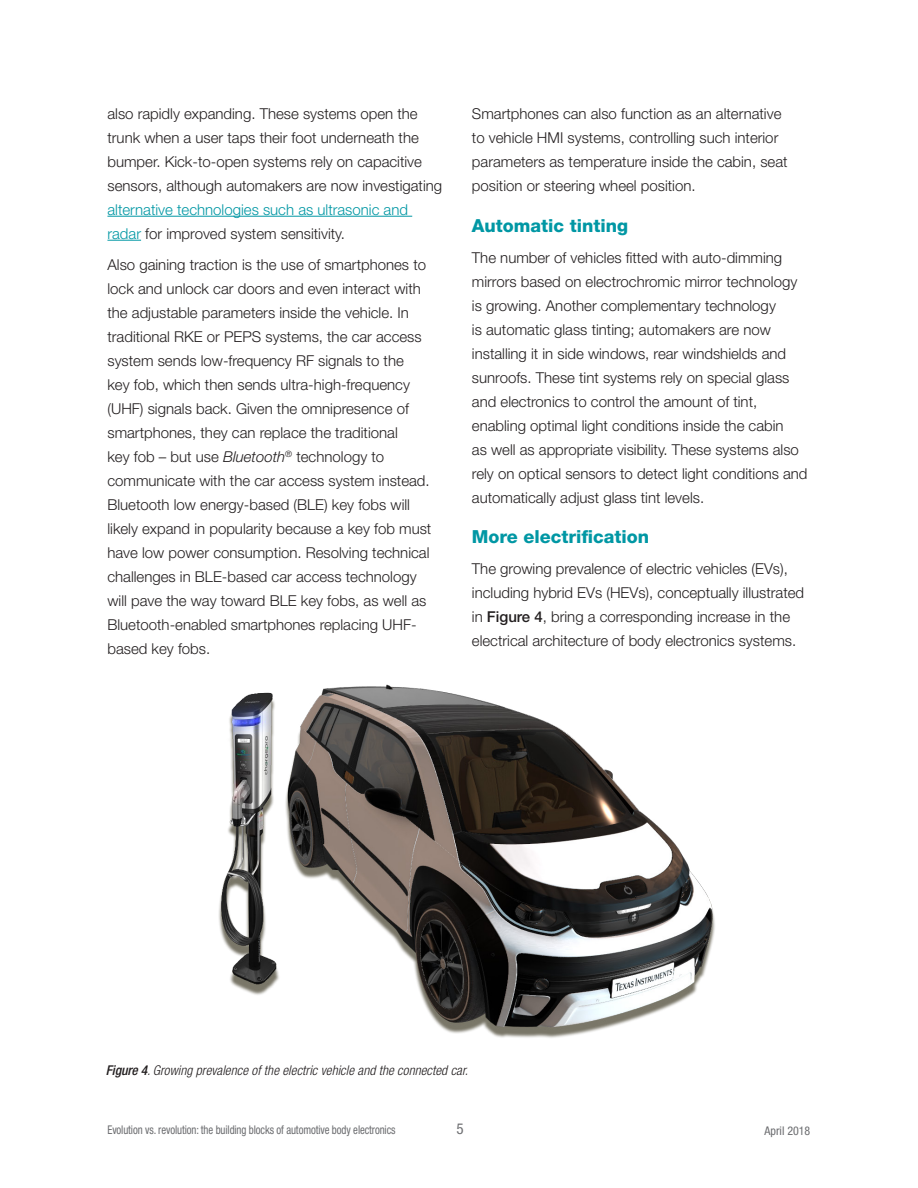
<style>
.page{position:relative;width:918px;height:1188px;background:#fff}
.page>*{position:absolute;margin:0;border:0;box-sizing:border-box;transform-origin:0 0}
.t1{font:800 18px "Helvetica Neue LT Std";color:#0097a4}
.t2{font:300 15px/24px "Helvetica Neue LT Std";color:#231f20}
.t3{font:300 15px/24px "Helvetica Neue LT Std";color:#0097a4}
.t4{font:condensed 15px "Helvetica Neue LT Std";color:#6c6d70}
.t5{font:italic 300 condensed 13.5px "Helvetica Neue LT Std";letter-spacing:.005em;color:#231f20}
.t6{font:condensed 12px "Helvetica Neue LT Std";letter-spacing:-.01em;color:#6c6d70;scale:.9 1}
.t7{font:condensed 12px "Helvetica Neue LT Std";letter-spacing:-.01em;color:#6c6d70}
.s1{color:#231f20}
.s2{font-style:italic}
.s3{font-weight:500}
</style>
<div class="page">
<hr style="left:107px;top:216px;width:305px;height:1px;background:#0097a4">
<hr style="left:107px;top:240px;width:34px;height:1px;background:#0097a4">
<img style="left:218px;top:684px;width:497px;height:354px">
<p class="t2" style="left:107px;top:101px;width:336px">also rapidly expanding. These systems open the trunk when a user taps their foot underneath the bumper. Kick-to-open systems rely on capacitive sensors, although automakers are now investigating</p>
<p class="t3" style="left:107px;top:197px;width:302px">alternative technologies such as ultrasonic and radar <span class="s1">for improved system sensitivity.</span></p>
<p class="t2" style="left:107px;top:252px;width:325px">Also gaining traction is the use of smartphones to lock and unlock car doors and even interact with the adjustable parameters inside the vehicle. In traditional RKE or PEPS systems, the car access system sends low-frequency RF signals to the<br>key fob, which then sends ultra-high-frequency (UHF) signals back. Given the omnipresence of smartphones, they can replace the traditional<br>key fob – but use <span class="s2">Bluetooth</span><sup>®</sup> technology to communicate with the car access system instead.<br>Bluetooth low energy-based (BLE) key fobs will likely expand in popularity because a key fob must have low power consumption. Resolving technical challenges in BLE-based car access technology will pave the way toward BLE key fobs, as well as Bluetooth-enabled smartphones replacing UHF&shy;based key fobs.</p>
<p class="t2" style="left:472px;top:101px;width:317px">Smartphones can also function as an alternative to vehicle HMI systems, controlling such interior parameters as temperature inside the cabin, seat position or steering wheel position.</p>
<p class="t1" style="left:472px;top:215px;width:158px">Automatic tinting</p>
<p class="t2" style="left:472px;top:245px;width:337px">The number of vehicles fitted with auto-dimming mirrors based on electrochromic mirror technology is growing. Another complementary technology<br>is automatic glass tinting; automakers are now installing it in side windows, rear windshields and sunroofs. These tint systems rely on special glass and electronics to control the amount of tint, enabling optimal light conditions inside the cabin<br>as well as appropriate visibility. These systems also rely on optical sensors to detect light conditions and automatically adjust glass tint levels.</p>
<p class="t1" style="left:472px;top:526px;width:179px">More electrification</p>
<p class="t2" style="left:472px;top:557px;width:334px">The growing prevalence of electric vehicles (EVs), including hybrid EVs (HEVs), conceptually illustrated in <span class="s3">Figure 4</span>, bring a corresponding increase in the electrical architecture of body electronics systems.</p>
<p class="t5" style="left:106px;top:1063px;width:364px"><span class="s3">Figure 4</span>. Growing prevalence of the electric vehicle and the connected car.</p>
<p class="t6" style="left:107px;top:1123px;width:322px">Evolution vs. revolution: the building blocks of automotive body electronics</p>
<p class="t4" style="left:456px;top:1120px;width:9px">5</p>
<p class="t7" style="left:764px;top:1124px;width:48px">April 2018</p>
</div>
